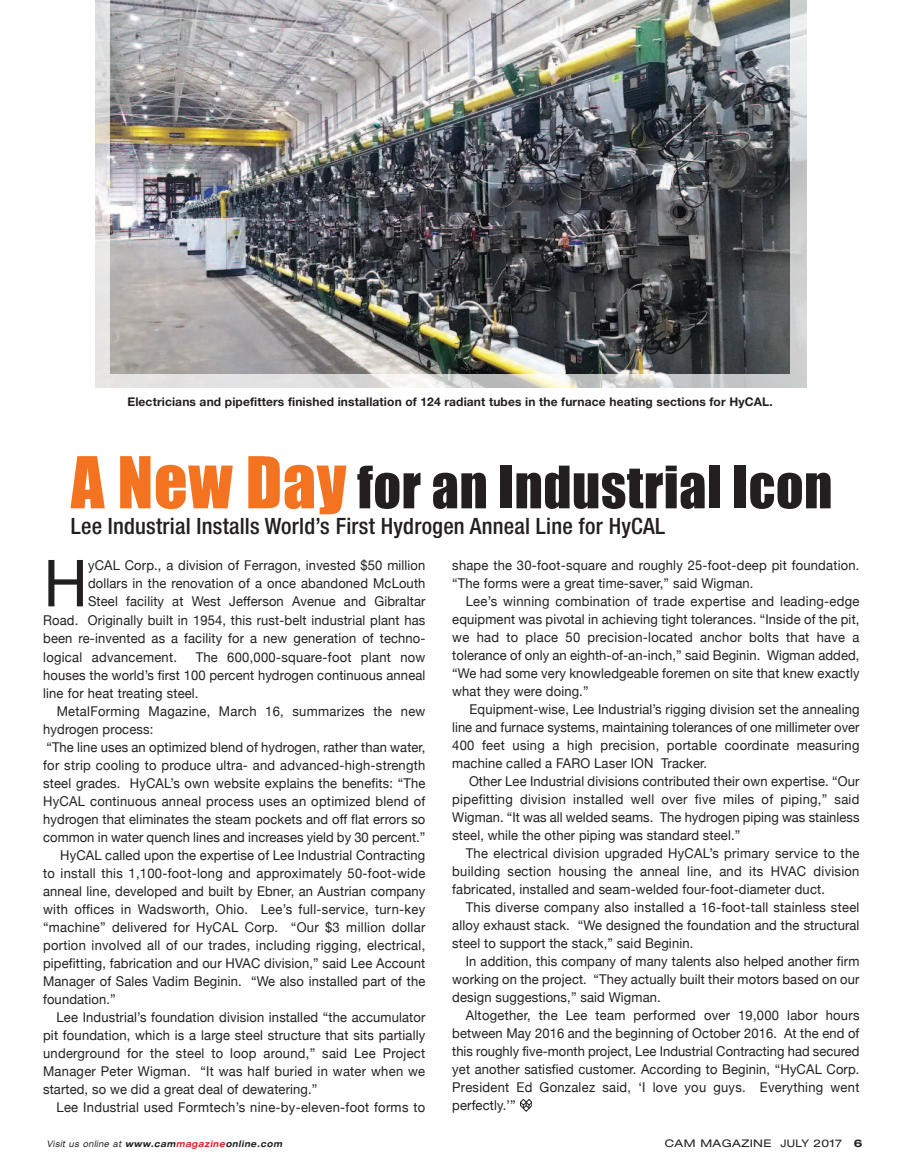
<style>
.page{position:relative;width:905px;height:1175px;background:#fff}
.page>*{position:absolute;margin:0;border:0;box-sizing:border-box;transform-origin:0 0}
.t1{font:68.85px "Myriad";color:#231f20}
.t2{font:54px "Impact";letter-spacing:.01em;color:#231f20}
.t3{font:500 condensed 22.5px "Helvetica Neue";letter-spacing:.01em;color:#231f20}
.t4{font:13.5px/18px "Helvetica Neue";letter-spacing:.01em;color:#231f20;text-align:justify;scale:.96 1}
.t5{font:700 12px "Helvetica Neue";letter-spacing:.01em;color:#231f20}
.t6{font:expanded 10.5px "Helvetica Neue";letter-spacing:.035em;color:#231f20;scale:1.1 1}
.t7{font:italic 700 expanded 9px "Helvetica Neue";letter-spacing:.08em;color:#231f20;scale:.85 1}
.s1{font-size:66px;color:#f47321}
.s2{font-weight:400}
.s3{color:#db2128}
.s4{font-weight:700}
</style>
<div class="page">
<svg style="left:520px;top:1099px;width:12px;height:12px"></svg>
<img style="left:95px;top:0;width:712px;height:387px">
<img style="left:111px;top:0;width:679px;height:374px">
<p class="t5" style="left:127px;top:397px;width:646px">Electricians and pipefitters finished installation of 124 radiant tubes in the furnace heating sections for HyCAL.</p>
<h2 class="t2" style="left:71px;top:458px;width:763px"><span class="s1">A New Day</span> for an Industrial Icon</h2>
<h3 class="t3" style="left:71px;top:518px;width:595px">Lee Industrial Installs World’s First Hydrogen Anneal Line for HyCAL</h3>
<h1 class="t1" style="left:43px;top:557px;width:46px">H</h1>
<p class="t4" style="left:88px;top:555px;width:353px">yCAL Corp., a division of Ferragon, invested $50 million</p>
<p class="t4" style="left:88px;top:574px;width:353px">dollars in the renovation of a once abandoned McLouth</p>
<p class="t4" style="left:88px;top:592px;width:353px">Steel facility at West Jefferson Avenue and Gibraltar</p>
<p class="t4" style="left:43px;top:611px;width:399px">Road. Originally built in 1954, this rust-belt industrial plant has</p>
<p class="t4" style="left:43px;top:629px;width:400px">been re-invented as a facility for a new generation of techno-</p>
<p class="t4" style="left:43px;top:647px;width:141px">logical advancement.</p>
<p class="t4" style="left:43px;top:647px;width:399px;text-indent:152px">The 600,000-square-foot plant now houses the world’s first 100 percent hydrogen continuous anneal line for heat treating steel.</p>
<p class="t4" style="left:57px;top:702px;width:385px">MetalForming Magazine, March 16, summarizes the new</p>
<p class="t4" style="left:43px;top:720px;width:116px">hydrogen process:</p>
<p class="t4" style="left:46px;top:738px;width:396px">“The line uses an optimized blend of hydrogen, rather than water,</p>
<p class="t4" style="left:43px;top:756px;width:399px">for strip cooling to produce ultra- and advanced-high-strength</p>
<p class="t4" style="left:43px;top:774px;width:399px">steel grades. HyCAL’s own website explains the benefits: “The</p>
<p class="t4" style="left:43px;top:792px;width:399px">HyCAL continuous anneal process uses an optimized blend of</p>
<p class="t4" style="left:43px;top:810px;width:399px">hydrogen that eliminates the steam pockets and off flat errors so</p>
<p class="t4" style="left:43px;top:828px;width:399px">common in water quench lines and increases yield by 30 percent.”</p>
<p class="t4" style="left:60px;top:846px;width:382px">HyCAL called upon the expertise of Lee Industrial Contracting</p>
<p class="t4" style="left:43px;top:864px;width:399px">to install this 1,100-foot-long and approximately 50-foot-wide</p>
<p class="t4" style="left:43px;top:882px;width:399px">anneal line, developed and built by Ebner, an Austrian company</p>
<p class="t4" style="left:43px;top:900px;width:399px">with offices in Wadsworth, Ohio. Lee’s full-service, turn-key</p>
<p class="t4" style="left:43px;top:918px;width:399px">“machine” delivered for HyCAL Corp. “Our $3 million dollar</p>
<p class="t4" style="left:43px;top:936px;width:399px">portion involved all of our trades, including rigging, electrical,</p>
<p class="t4" style="left:43px;top:954px;width:399px">pipefitting, fabrication and our HVAC division,” said Lee Account</p>
<p class="t4" style="left:43px;top:972px;width:399px">Manager of Sales Vadim Beginin. “We also installed part of the</p>
<p class="t4" style="left:43px;top:990px;width:77px">foundation.”</p>
<p class="t4" style="left:57px;top:1008px;width:385px">Lee Industrial’s foundation division installed “the accumulator</p>
<p class="t4" style="left:43px;top:1026px;width:399px">pit foundation, which is a large steel structure that sits partially</p>
<p class="t4" style="left:43px;top:1044px;width:399px">underground for the steel to loop around,” said Lee Project</p>
<p class="t4" style="left:43px;top:1062px;width:399px">Manager Peter Wigman. “It was half buried in water when we</p>
<p class="t4" style="left:43px;top:1080px;width:287px">started, so we did a great deal of dewatering.”</p>
<p class="t4" style="left:57px;top:1098px;width:385px">Lee Industrial used Formtech’s nine-by-eleven-foot forms to</p>
<p class="t4" style="left:452px;top:555px;width:425px">shape the 30-foot-square and roughly 25-foot-deep pit foundation. “The forms were a great time-saver,” said Wigman.</p>
<p class="t4" style="left:452px;top:591px;width:425px;text-indent:14px">Lee’s winning combination of trade expertise and leading-edge equipment was pivotal in achieving tight tolerances. “Inside of the pit, we had to place 50 precision-located anchor bolts that have a tolerance of only an eighth-of-an-inch,” said Beginin. Wigman added, “We had some very knowledgeable foremen on site that knew exactly what they were doing.”</p>
<p class="t4" style="left:452px;top:699px;width:425px;text-indent:17px">Equipment-wise, Lee Industrial’s rigging division set the annealing line and furnace systems, maintaining tolerances of one millimeter over 400 feet using a high precision, portable coordinate measuring machine called a FARO Laser ION Tracker.</p>
<p class="t4" style="left:452px;top:771px;width:425px;text-indent:17px">Other Lee Industrial divisions contributed their own expertise. “Our pipefitting division installed well over five miles of piping,” said Wigman. “It was all welded seams. The hydrogen piping was stainless steel, while the other piping was standard steel.”</p>
<p class="t4" style="left:452px;top:843px;width:425px;text-indent:14px">The electrical division upgraded HyCAL’s primary service to the building section housing the anneal line, and its HVAC division fabricated, installed and seam-welded four-foot-diameter duct.</p>
<p class="t4" style="left:452px;top:897px;width:425px;text-indent:14px">This diverse company also installed a 16-foot-tall stainless steel alloy exhaust stack. “We designed the foundation and the structural steel to support the stack,” said Beginin.</p>
<p class="t4" style="left:452px;top:951px;width:425px;text-indent:14px">In addition, this company of many talents also helped another firm working on the project. “They actually built their motors based on our design suggestions,” said Wigman.</p>
<p class="t4" style="left:452px;top:1005px;width:425px;text-indent:14px">Altogether, the Lee team performed over 19,000 labor hours between May 2016 and the beginning of October 2016. At the end of this roughly five-month project, Lee Industrial Contracting had secured yet another satisfied customer. According to Beginin, “HyCAL Corp.<br>President Ed Gonzalez said, ‘I love you guys. Everything went perfectly.’”</p>
<p class="t7" style="left:47px;top:1140px;width:278px"><span class="s2">Visit us online at</span> www.cam<span class="s3">magazine</span>online.com</p>
<p class="t6" style="left:664px;top:1139px;width:181px">CAM MAGAZINE JULY 2017 <span class="s4">6</span></p>
</div>
